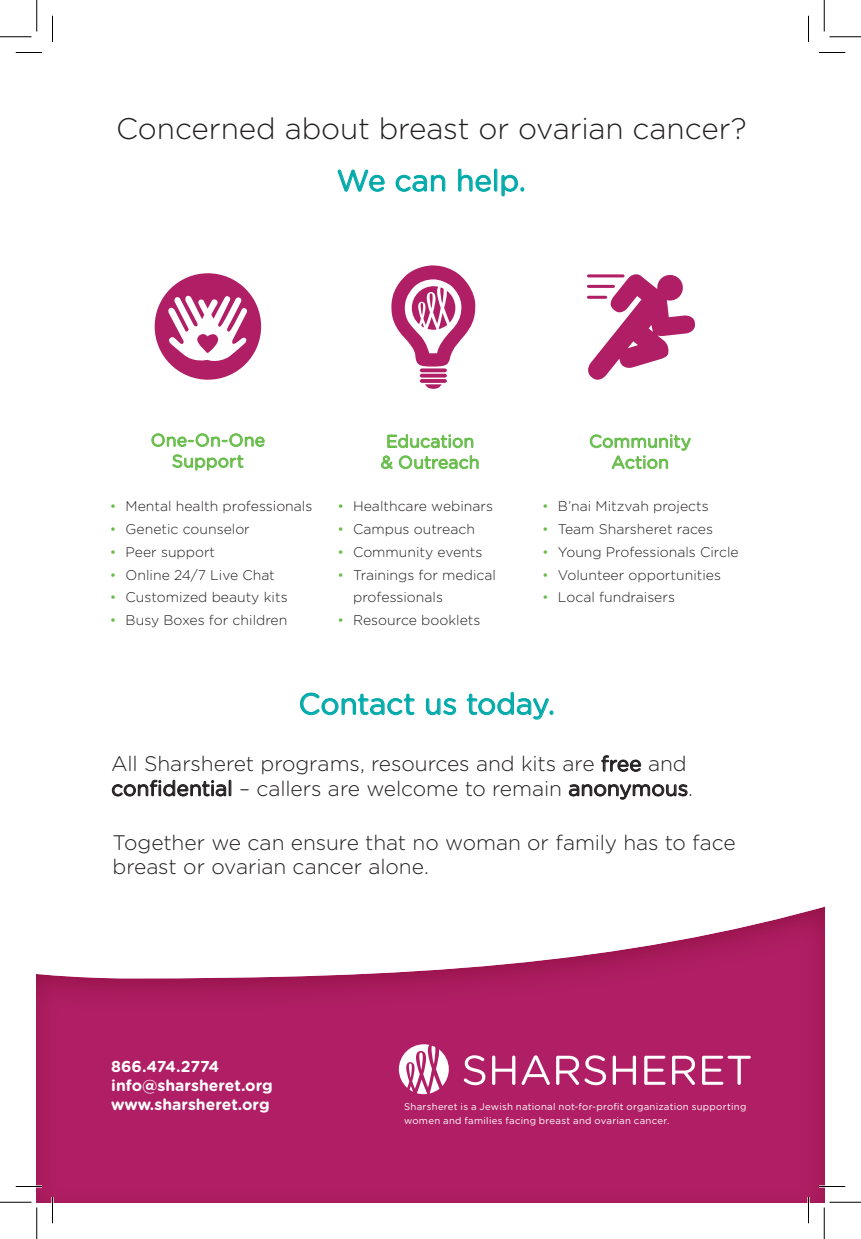
<style>
.page{position:relative;width:861px;height:1239px;background:#fff}
.page>*{position:absolute;margin:0;border:0;box-sizing:border-box;transform-origin:0 0}
.t1{font:300 29.75px "Gotham Rounded";letter-spacing:-.005em;color:#231f20}
.t2{font:29.75px "Gotham Rounded";letter-spacing:-.005em;color:#0aa}
.t3{font:300 21px/24.5px "Gotham Rounded";letter-spacing:-.005em;color:#231f20}
.t4{font:17.5px/21px "Gotham Rounded";letter-spacing:.01em;color:#67bd4a;text-align:center}
.t5{font:700 15.75px/19.2px "Gotham Rounded";color:#fff}
.t6{font:300 14px/22.8px "Gotham Rounded";color:#231f20}
.t7{font:9.62px/14px "Gotham Rounded";letter-spacing:.025em;color:#fff}
.s1{color:#67bd4a}
.s2{font-weight:400}
</style>
<div class="page">
<svg style="left:37px;top:907px;width:787px;height:295px;fill:#b01f65"></svg>
<svg style="left:601px;top:755px;width:40px;height:17px"></svg>
<svg style="left:112px;top:779px;width:119px;height:18px"></svg>
<svg style="left:569px;top:784px;width:119px;height:16px"></svg>
<svg style="left:587px;top:274px;width:108px;height:106px"></svg>
<svg style="left:151px;top:433px;width:114px;height:14px"></svg>
<svg style="left:172px;top:454px;width:72px;height:17px"></svg>
<svg style="left:387px;top:434px;width:87px;height:14px"></svg>
<svg style="left:381px;top:455px;width:12px;height:14px"></svg>
<svg style="left:399px;top:455px;width:80px;height:14px"></svg>
<svg style="left:590px;top:434px;width:101px;height:35px"></svg>
<svg style="left:155px;top:273px;width:106px;height:107px"></svg>
<svg style="left:420px;top:379px;width:27px;height:4px"></svg>
<svg style="left:420px;top:374px;width:27px;height:4px"></svg>
<svg style="left:420px;top:368px;width:27px;height:4px"></svg>
<svg style="left:425px;top:384px;width:17px;height:5px"></svg>
<svg style="left:391px;top:265px;width:85px;height:102px"></svg>
<svg style="left:464px;top:1055px;width:21px;height:30px"></svg>
<svg style="left:492px;top:1056px;width:23px;height:29px"></svg>
<svg style="left:522px;top:1055px;width:28px;height:30px"></svg>
<svg style="left:556px;top:1055px;width:50px;height:30px"></svg>
<svg style="left:613px;top:1056px;width:23px;height:29px"></svg>
<svg style="left:644px;top:1056px;width:22px;height:29px"></svg>
<svg style="left:672px;top:1056px;width:23px;height:29px"></svg>
<svg style="left:702px;top:1056px;width:49px;height:29px"></svg>
<svg style="left:399px;top:1044px;width:50px;height:50px"></svg>
<svg style="left:300px;top:692px;width:115px;height:23px"></svg>
<svg style="left:426px;top:698px;width:30px;height:17px"></svg>
<svg style="left:467px;top:692px;width:86px;height:28px"></svg>
<svg style="left:338px;top:169px;width:47px;height:23px"></svg>
<svg style="left:396px;top:175px;width:50px;height:17px"></svg>
<svg style="left:458px;top:168px;width:33px;height:24px"></svg>
<div style="left:494px;top:169px;width:3px;height:22px;border:1px solid #0aa"></div>
<svg style="left:501px;top:175px;width:23px;height:22px"></svg>
<hr style="left:16px;top:1185px;width:26px;height:3px;background:#fff">
<hr style="left:819px;top:1185px;width:26px;height:3px;background:#fff">
<hr style="left:51px;top:1197px;width:3px;height:26px;background:#fff">
<hr style="left:807px;top:1197px;width:3px;height:26px;background:#fff">
<svg style="left:16px;top:52px;width:26px;height:1px"></svg>
<svg style="left:819px;top:52px;width:26px;height:1px"></svg>
<svg style="left:16px;top:1186px;width:26px;height:1px"></svg>
<svg style="left:819px;top:1186px;width:26px;height:1px"></svg>
<svg style="left:52px;top:16px;width:1px;height:26px"></svg>
<svg style="left:52px;top:1197px;width:1px;height:26px"></svg>
<svg style="left:808px;top:16px;width:1px;height:26px"></svg>
<svg style="left:808px;top:1197px;width:1px;height:26px"></svg>
<hr style="left:0;top:36px;width:32px;height:1px;background:#000">
<hr style="left:830px;top:36px;width:31px;height:1px;background:#000">
<hr style="left:0;top:1202px;width:32px;height:1px;background:#000">
<hr style="left:830px;top:1202px;width:31px;height:1px;background:#000">
<hr style="left:36px;top:0;width:1px;height:31px;background:#000">
<hr style="left:36px;top:1207px;width:1px;height:32px;background:#000">
<hr style="left:824px;top:0;width:1px;height:31px;background:#000">
<hr style="left:824px;top:1207px;width:1px;height:32px;background:#000">
<h1 class="t1" style="left:116px;top:115px;width:632px">Concerned about breast or ovarian cancer?</h1>
<h1 class="t2" style="left:337px;top:167px;width:191px">We can help.</h1>
<p class="t4" style="left:151px;top:431px;width:116px">One-On-One<br>Support</p>
<p class="t4" style="left:381px;top:432px;width:100px">Education &amp; Outreach</p>
<p class="t4" style="left:589px;top:432px;width:104px">Community<br>Action</p>
<p class="t6" style="left:110px;top:496px;width:204px"><span class="s1">•</span> Mental health professionals</p>
<p class="t6" style="left:110px;top:519px;width:142px"><span class="s1">•</span> Genetic counselor</p>
<p class="t6" style="left:110px;top:541px;width:107px"><span class="s1">•</span> Peer support</p>
<p class="t6" style="left:110px;top:564px;width:167px"><span class="s1">•</span> Online 24/7 Live Chat</p>
<p class="t6" style="left:110px;top:587px;width:179px"><span class="s1">•</span> Customized beauty kits</p>
<p class="t6" style="left:110px;top:610px;width:179px"><span class="s1">•</span> Busy Boxes for children</p>
<p class="t6" style="left:337px;top:496px;width:157px"><span class="s1">•</span> Healthcare webinars</p>
<p class="t6" style="left:337px;top:519px;width:139px"><span class="s1">•</span> Campus outreach</p>
<p class="t6" style="left:337px;top:541px;width:147px"><span class="s1">•</span> Community events</p>
<p class="t6" style="left:353px;top:564px;width:144px;text-indent:-16px"><span class="s1">•</span> Trainings for medical professionals</p>
<p class="t6" style="left:337px;top:610px;width:145px"><span class="s1">•</span> Resource booklets</p>
<p class="t6" style="left:542px;top:496px;width:168px"><span class="s1">•</span> B’nai Mitzvah projects</p>
<p class="t6" style="left:542px;top:519px;width:172px"><span class="s1">•</span> Team Sharsheret races</p>
<p class="t6" style="left:542px;top:541px;width:198px"><span class="s1">•</span> Young Professionals Circle</p>
<p class="t6" style="left:542px;top:564px;width:180px"><span class="s1">•</span> Volunteer opportunities</p>
<p class="t6" style="left:542px;top:587px;width:134px"><span class="s1">•</span> Local fundraisers</p>
<h1 class="t2" style="left:299px;top:691px;width:258px">Contact us today.</h1>
<h2 class="t3" style="left:111px;top:753px;width:583px">All Sharsheret programs, resources and kits are <span class="s2">free</span> and <span class="s2">confidential</span> – callers are welcome to remain <span class="s2">anonymous</span>.</h2>
<h2 class="t3" style="left:113px;top:831px;width:625px">Together we can ensure that no woman or family has to face breast or ovarian cancer alone.</h2>
<p class="t5" style="left:111px;top:1057px;width:163px">866.474.2774 info@sharsheret.org www.sharsheret.org</p>
<p class="t7" style="left:404px;top:1100px;width:344px">Sharsheret is a Jewish national not-for-profit organization supporting women and families facing breast and ovarian cancer.</p>
</div>
